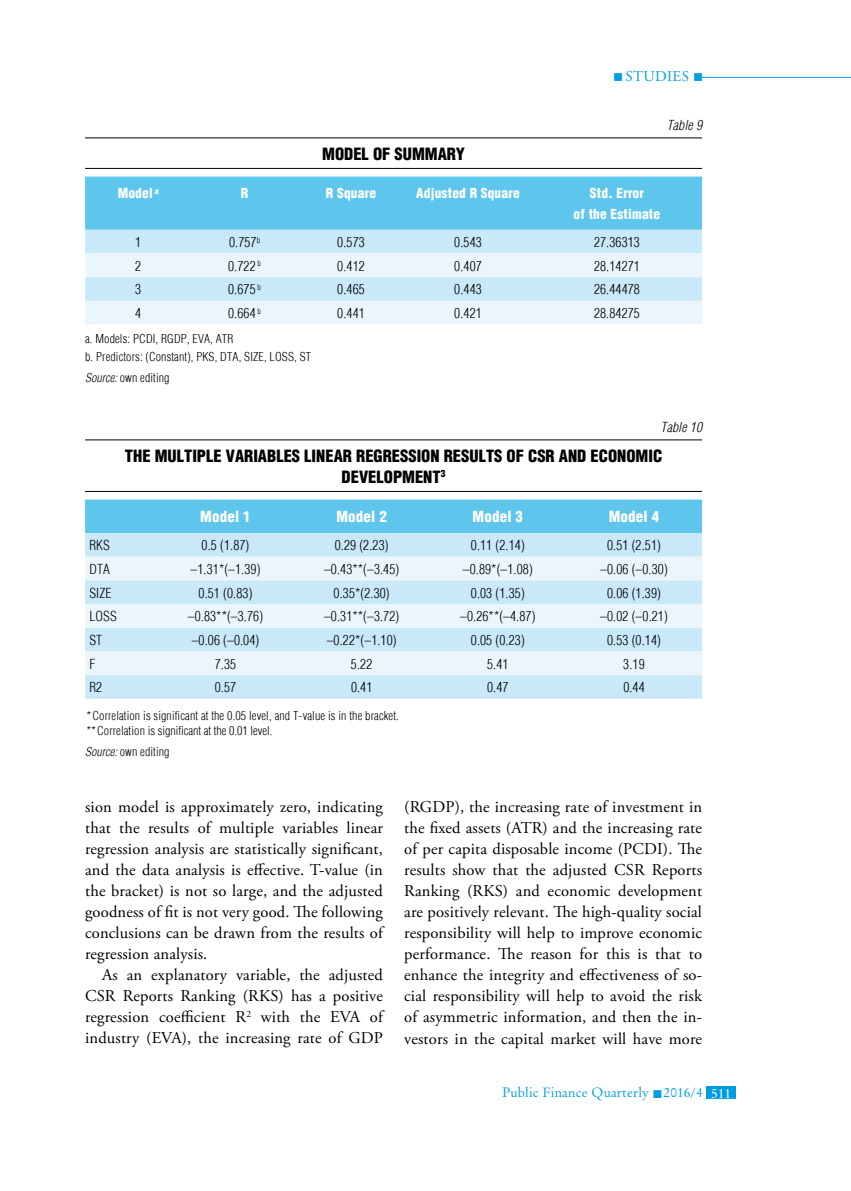
<style>
.page{position:relative;width:851px;height:1191px;background:#fff}
.page>*{position:absolute;margin:0;border:0;box-sizing:border-box;transform-origin:0 0}
.t1{font:16.5px/21px "Adobe Garamond Pro";letter-spacing:.01em;color:#000;text-align:justify}
.t2{font:900 condensed 16.5px "H Helvetica";color:#000}
.t3{font:900 condensed 15px "H Helvetica";letter-spacing:.01em;color:#fff}
.t4{font:15px "Adobe Garamond Pro";letter-spacing:.12em;color:#009ee0}
.t5{font:300 condensed 13.5px "H Helvetica";letter-spacing:.01em;color:#000}
.t6{font:900 condensed 13.5px/21px "H Helvetica";letter-spacing:.01em;color:#fff;text-align:center}
.t7{font:13.5px "Original Garamond HU Normal";letter-spacing:.01em;color:#009ee0}
.t8{font:italic 300 condensed 13.5px "H Helvetica";letter-spacing:.01em;color:#000}
.t9{font:300 condensed 12px/18px "H Helvetica";letter-spacing:.01em;color:#000}
.s1{font-style:italic}
.s2{color:#fff}
</style>
<div class="page">
<hr style="left:702px;top:77px;width:148px;height:1px;background:#009ee0">
<div style="left:706px;top:1086px;width:30px;height:13px;background:#009ee0"></div>
<hr style="left:85px;top:137px;width:617px;height:1px;background:#000">
<hr style="left:85px;top:168px;width:617px;height:1px;background:#000">
<div style="left:85px;top:176px;width:617px;height:54px;background:#5ec5ed"></div>
<div style="left:85px;top:230px;width:617px;height:23px;background:#c9e9f8"></div>
<svg style="left:85px;top:253px;width:617px;height:71px;background:#dff1fa"></svg>
<hr style="left:85px;top:439px;width:617px;height:1px;background:#000">
<hr style="left:85px;top:491px;width:617px;height:1px;background:#000">
<div style="left:85px;top:499px;width:617px;height:34px;background:#5ec5ed"></div>
<div style="left:85px;top:533px;width:617px;height:166px;background:#c9e9f8"></div>
<svg style="left:85px;top:556px;width:617px;height:119px;background:#ddf0fa"></svg>
<p class="t4" style="left:613px;top:67px;width:92px">■Studies ■</p>
<p class="t2" style="left:322px;top:143px;width:144px">MODEL OF SUMMARY</p>
<p class="t8" style="left:666px;top:117px;width:37px">Table 9</p>
<p class="t6" style="left:118px;top:182px;width:43px">MODEL <sup>A</sup></p>
<p class="t6" style="left:241px;top:182px;width:8px">R</p>
<p class="t6" style="left:326px;top:182px;width:52px">R SQUARE</p>
<p class="t6" style="left:416px;top:182px;width:105px">ADJUSTED R SQUARE</p>
<p class="t6" style="left:573px;top:182px;width:88px">STD. ERROR<br>OF THE ESTIMATE</p>
<p class="t5" style="left:135px;top:234px;width:7px">1</p>
<p class="t5" style="left:229px;top:234px;width:33px">0.757<sup>b</sup></p>
<p class="t5" style="left:337px;top:234px;width:29px">0.573</p>
<p class="t5" style="left:454px;top:234px;width:29px">0.543</p>
<p class="t5" style="left:594px;top:234px;width:47px">27.36313</p>
<p class="t5" style="left:135px;top:258px;width:7px">2</p>
<p class="t5" style="left:228px;top:258px;width:34px">0.722 <sup>b</sup></p>
<p class="t5" style="left:337px;top:258px;width:29px">0.412</p>
<p class="t5" style="left:454px;top:258px;width:29px">0.407</p>
<p class="t5" style="left:594px;top:258px;width:47px">28.14271</p>
<p class="t5" style="left:135px;top:282px;width:7px">3</p>
<p class="t5" style="left:228px;top:282px;width:34px">0.675 <sup>b</sup></p>
<p class="t5" style="left:337px;top:282px;width:29px">0.465</p>
<p class="t5" style="left:454px;top:282px;width:29px">0.443</p>
<p class="t5" style="left:594px;top:282px;width:47px">26.44478</p>
<p class="t5" style="left:135px;top:305px;width:7px">4</p>
<p class="t5" style="left:228px;top:305px;width:34px">0.664 <sup>b</sup></p>
<p class="t5" style="left:337px;top:305px;width:29px">0.441</p>
<p class="t5" style="left:454px;top:305px;width:29px">0.421</p>
<p class="t5" style="left:594px;top:305px;width:47px">28.84275</p>
<p class="t9" style="left:85px;top:329px;width:227px">a. Models: PCDI , RGD P, EVA, ATR<br>b. Predictors: (Constant), PKS, DTA, SIZE, LOSS, ST</p>
<p class="t9" style="left:85px;top:368px;width:86px"><span class="s1">Source:</span> own editing</p>
<p class="t8" style="left:660px;top:419px;width:43px">Table 10</p>
<p class="t2" style="left:125px;top:445px;width:413px">THE MULTIPLE VARIABLES LINEAR REGRESSION RESULTS OF CSR</p>
<p class="t2" style="left:559px;top:445px;width:105px">AND ECONOMIC</p>
<p class="t2" style="left:341px;top:466px;width:105px">DEVELOPMENT<sup>3</sup></p>
<p class="t3" style="left:200px;top:507px;width:52px">MODEL 1</p>
<p class="t3" style="left:336px;top:507px;width:52px">MODEL 2</p>
<p class="t3" style="left:472px;top:507px;width:52px">MODEL 3</p>
<p class="t3" style="left:608px;top:507px;width:52px">MODEL 4</p>
<p class="t5" style="left:89px;top:537px;width:22px">RK S</p>
<p class="t5" style="left:202px;top:537px;width:49px">0.5 (1.87)</p>
<p class="t5" style="left:335px;top:537px;width:55px">0.29 (2.23)</p>
<p class="t5" style="left:471px;top:537px;width:55px">0.11 (2.14)</p>
<p class="t5" style="left:607px;top:537px;width:55px">0.51 (2.51)</p>
<p class="t5" style="left:89px;top:561px;width:22px">DTA</p>
<p class="t5" style="left:190px;top:561px;width:71px">–1.31*(–1.39)</p>
<p class="t5" style="left:324px;top:561px;width:77px">–0.43**(–3.45)</p>
<p class="t5" style="left:463px;top:561px;width:71px">–0.89*(–1.08)</p>
<p class="t5" style="left:600px;top:561px;width:69px">–0.06 (–0.30)</p>
<p class="t5" style="left:89px;top:585px;width:24px">SIZE</p>
<p class="t5" style="left:198px;top:585px;width:55px">0.51 (0.83)</p>
<p class="t5" style="left:333px;top:585px;width:58px">0.35*(2.30)</p>
<p class="t5" style="left:471px;top:585px;width:55px">0.03 (1.35)</p>
<p class="t5" style="left:607px;top:585px;width:55px">0.06 (1.39)</p>
<p class="t5" style="left:89px;top:608px;width:29px">LOSS</p>
<p class="t5" style="left:188px;top:608px;width:77px">–0.83**(–3.76)</p>
<p class="t5" style="left:324px;top:608px;width:77px">–0.31**(–3.72)</p>
<p class="t5" style="left:460px;top:608px;width:77px">–0.26**(–4.87)</p>
<p class="t5" style="left:600px;top:608px;width:69px">–0.02 (–0.21)</p>
<p class="t5" style="left:89px;top:632px;width:14px">ST</p>
<p class="t5" style="left:192px;top:632px;width:69px">–0.06 (–0.04)</p>
<p class="t5" style="left:327px;top:632px;width:71px">–0.22*(–1.10)</p>
<p class="t5" style="left:471px;top:632px;width:55px">0.05 (0.23)</p>
<p class="t5" style="left:607px;top:632px;width:55px">0.53 (0.14)</p>
<p class="t5" style="left:89px;top:656px;width:7px">F</p>
<p class="t5" style="left:215px;top:656px;width:23px">7.35</p>
<p class="t5" style="left:351px;top:656px;width:23px">5.22</p>
<p class="t5" style="left:487px;top:656px;width:23px">5.41</p>
<p class="t5" style="left:623px;top:656px;width:23px">3.19</p>
<p class="t5" style="left:89px;top:679px;width:14px">R2</p>
<p class="t5" style="left:215px;top:679px;width:23px">0.57</p>
<p class="t5" style="left:351px;top:679px;width:23px">0.41</p>
<p class="t5" style="left:487px;top:679px;width:23px">0.47</p>
<p class="t5" style="left:623px;top:679px;width:23px">0.44</p>
<p class="t9" style="left:85px;top:708px;width:315px;line-height:15px"><span class="s1">*</span> Correlation is significant at the 0.05 level, and T-value is in the bracket. <span class="s1">**</span> Correlation is significant at the 0.01 level.</p>
<p class="t9" style="left:85px;top:742px;width:86px"><span class="s1">Source:</span> own editing</p>
<p class="t1" style="left:85px;top:797px;width:299px">sion model is approximately zero, indicating that the results of multiple variables linear regression analysis are statistically significant, and the data analysis is effective. T-value (in the bracket) is not so large, and the adjusted goodness of fit is not very good. The following conclusions can be drawn from the results of regression analysis.</p>
<p class="t1" style="left:85px;top:965px;width:299px;text-indent:17px">As an explanatory variable, the adjusted CSR Reports Ranking (RKS) has a positive regression coefficient R<sup>2</sup> with the EVA of industry (EVA), the increasing rate of GDP</p>
<p class="t1" style="left:404px;top:797px;width:299px">(RGDP), the increasing rate of investment in the fixed assets (ATR) and the increasing rate of per capita disposable income (PCDI). The results show that the adjusted CSR Reports Ranking (RKS) and economic development are positively relevant. The high-quality social responsibility will help to improve economic performance. The reason for this is that to enhance the integrity and effectiveness of so&shy;cial responsibility will help to avoid the risk of asymmetric information, and then the in&shy;vestors in the capital market will have more</p>
<p class="t7" style="left:502px;top:1084px;width:231px">Public Finance Quarterly ■ 2016/4 <span class="s2">511</span></p>
</div>
